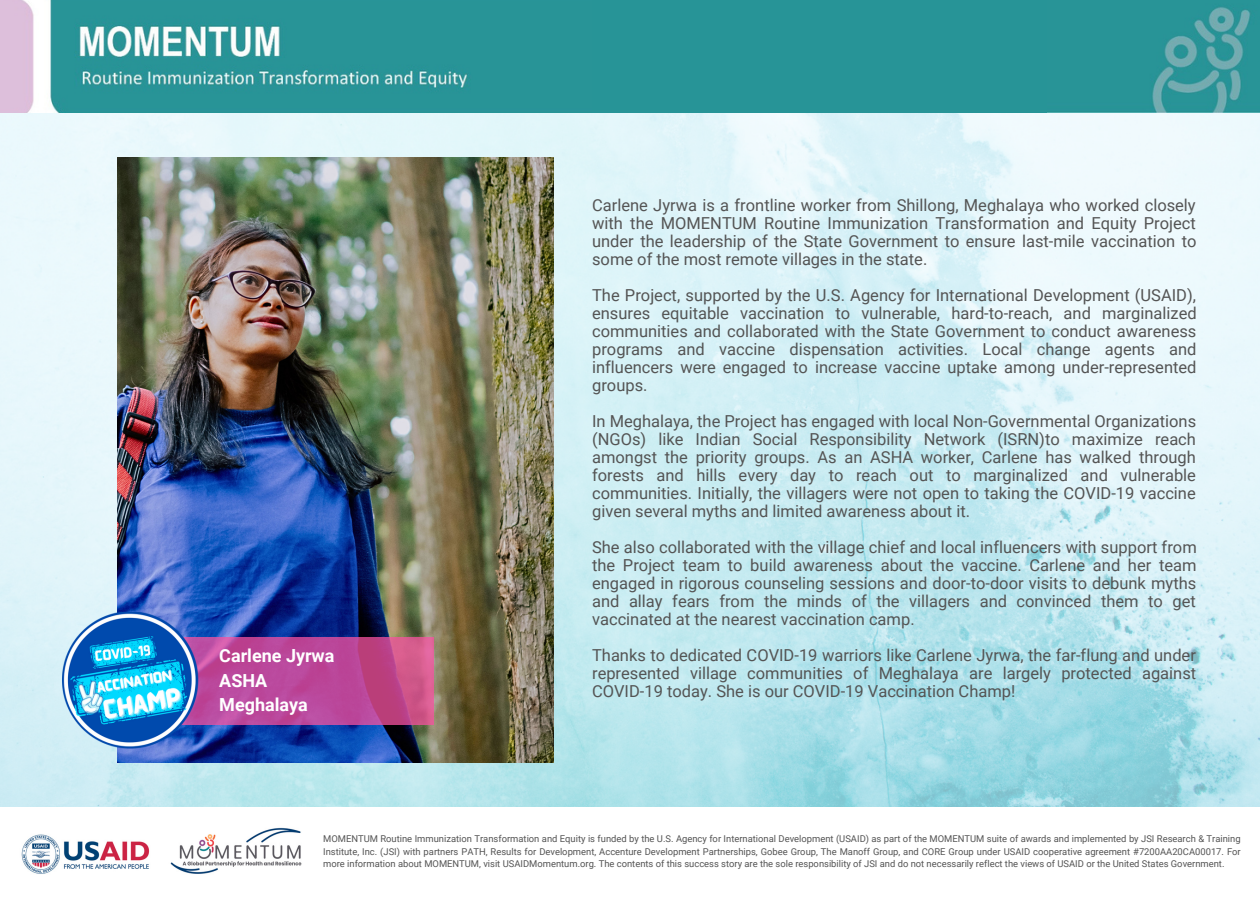
<style>
.page{position:relative;width:1260px;height:897px;background:#fff}
.page>*{position:absolute;margin:0;border:0;box-sizing:border-box;transform-origin:0 0}
.t1{font:700 18px "Roboto";color:#fff}
.t2{font:16.5px/18px "Roboto";color:#545454;text-align:justify}
.t3{font:9.45px/12.6px "Roboto";color:#545454;text-align:justify}
</style>
<div class="page">
<img style="left:0;top:112px;width:1260px;height:695px">
<img style="left:0;top:0;width:609px;height:113px">
<img style="left:1047px;top:0;width:213px;height:112px">
<div style="left:592px;top:0;width:455px;height:112px;background:#279497"></div>
<img style="left:21px;top:827px;width:281px;height:47px">
<img style="left:118px;top:157px;width:435px;height:606px">
<svg style="left:201px;top:637px;width:233px;height:87px;background:#bf4995"></svg>
<img style="left:63px;top:612px;width:138px;height:137px">
<p class="t1" style="left:219px;top:645px;width:117px">Carlene Jyrwa</p>
<p class="t1" style="left:219px;top:670px;width:49px">ASHA</p>
<p class="t1" style="left:219px;top:694px;width:90px">Meghalaya</p>
<p class="t2" style="left:592px;top:196px;width:606px">Carlene Jyrwa is a frontline worker from Shillong, Meghalaya who worked closely with the MOMENTUM Routine Immunization Transformation and Equity Project under the leadership of the State Government to ensure last-mile vaccination to some of the most remote villages in the state.</p>
<p class="t2" style="left:592px;top:286px;width:606px">The Project, supported by the U.S. Agency for International Development (USAID), ensures equitable vaccination to vulnerable, hard-to-reach, and marginalized communities and collaborated with the State Government to conduct awareness programs and vaccine dispensation activities. Local change agents and influencers were engaged to increase vaccine uptake among under-represented groups.</p>
<p class="t2" style="left:592px;top:412px;width:606px">In Meghalaya, the Project has engaged with local Non-Governmental Organizations (NGOs) like Indian Social Responsibility Network (ISRN)to maximize reach amongst the priority groups. As an ASHA worker, Carlene has walked through forests and hills every day to reach out to marginalized and vulnerable communities. Initially, the villagers were not open to taking the COVID-19 vaccine given several myths and limited awareness about it.</p>
<p class="t2" style="left:592px;top:538px;width:606px">She also collaborated with the village chief and local influencers with support from the Project team to build awareness about the vaccine. Carlene and her team engaged in rigorous counseling sessions and door-to-door visits to debunk myths and allay fears from the minds of the villagers and convinced them to get vaccinated at the nearest vaccination camp.</p>
<p class="t2" style="left:592px;top:646px;width:606px">Thanks to dedicated COVID-19 warriors like Carlene Jyrwa, the far-flung and under represented village communities of Meghalaya are largely protected against COVID-19 today. She is our COVID-19 Vaccination Champ!</p>
<p class="t3" style="left:323px;top:832px;width:919px">MOMENTUM Routine Immunization Transformation and Equity is funded by the U.S. Agency for International Development (USAID) as part of the MOMENTUM suite of awards and implemented by JSI Research &amp; Training Institute, Inc. (JSI) with partners PATH, Results for Development, Accenture Development Partnerships, Gobee Group, The Manoff Group, and CORE Group under USAID cooperative agreement #7200AA20CA00017. For more information about MOMENTUM, visit USAIDMomentum.org. The contents of this success story are the sole responsibility of JSI and do not necessarily reflect the views of USAID or the United States Government.</p>
</div>
